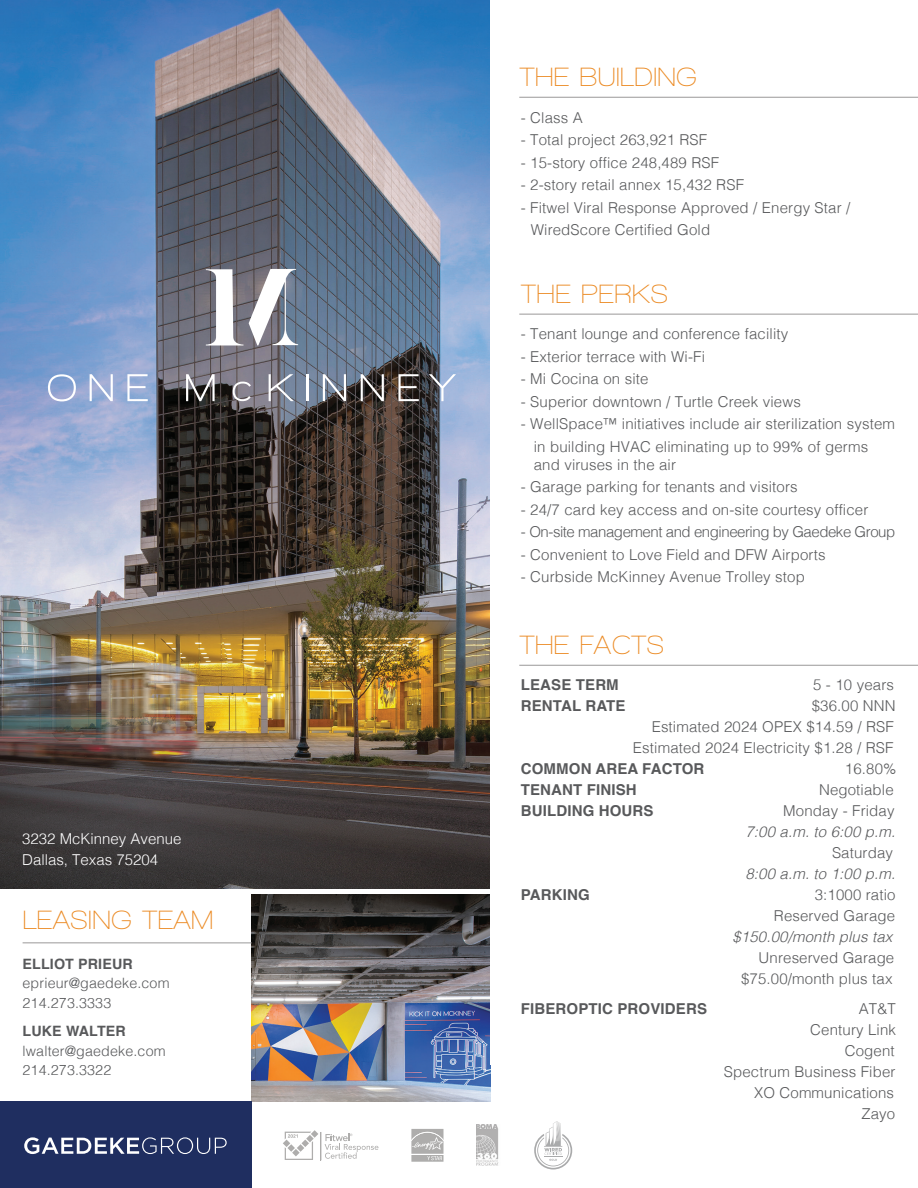
<style>
.page{position:relative;width:918px;height:1188px;background:#fff}
.page>*{position:absolute;margin:0;border:0;box-sizing:border-box;transform-origin:0 0}
.t1{font:600 27px "Walkway";letter-spacing:.02em;color:#eb8a23}
.t2{font:300 15px/21px "Helvetica";letter-spacing:.01em;color:#58595b;text-align:right}
.t3{font:700 15px "Helvetica";letter-spacing:.01em;color:#58595b}
.t4{font:italic 300 15px "Helvetica";letter-spacing:.01em;color:#58595b}
.t5{font:300 15px "Helvetica";letter-spacing:-.03em;color:#58595b}
.t6{font:300 15px/21.3px "Helvetica";color:#fff}
.t7{font:300 14.25px/19.5px "Helvetica";letter-spacing:.01em;color:#58595b}
.t8{font:700 14.25px "Helvetica";letter-spacing:.01em;color:#58595b}
</style>
<div class="page">
<img style="left:0;top:0;width:490px;height:888px">
<img style="left:252px;top:895px;width:239px;height:207px">
<div style="left:0;top:1102px;width:251px;height:86px;background:#1f2e60"></div>
<hr style="left:23px;top:942px;width:229px;height:1px;background:#a5a4a4">
<svg style="left:24px;top:1137px;width:203px;height:17px"></svg>
<svg style="left:48px;top:374px;width:28px;height:27px"></svg>
<svg style="left:90px;top:374px;width:23px;height:27px"></svg>
<svg style="left:127px;top:374px;width:21px;height:27px"></svg>
<svg style="left:186px;top:374px;width:29px;height:27px"></svg>
<svg style="left:233px;top:382px;width:18px;height:19px"></svg>
<svg style="left:269px;top:374px;width:25px;height:27px"></svg>
<hr style="left:306px;top:374px;width:2px;height:27px;background:#fff">
<svg style="left:323px;top:374px;width:23px;height:27px"></svg>
<svg style="left:361px;top:374px;width:23px;height:27px"></svg>
<svg style="left:399px;top:374px;width:20px;height:27px"></svg>
<svg style="left:429px;top:374px;width:27px;height:27px"></svg>
<svg style="left:206px;top:269px;width:37px;height:76px"></svg>
<svg style="left:249px;top:269px;width:49px;height:76px"></svg>
<div style="left:490px;top:0;width:417px;height:1065px;background:#fff"></div>
<div style="left:411px;top:1128px;width:33px;height:27px;background:#f6f6f6"></div>
<svg style="left:411px;top:1129px;width:33px;height:33px"></svg>
<img style="left:476px;top:1125px;width:23px;height:41px">
<hr style="left:519px;top:97px;width:399px;height:1px;background:#a5a4a4">
<hr style="left:519px;top:314px;width:399px;height:1px;background:#a5a4a4">
<hr style="left:519px;top:665px;width:399px;height:1px;background:#a5a4a4">
<svg style="left:534px;top:1121px;width:38px;height:49px"></svg>
<svg style="left:283px;top:1130px;width:95px;height:30px"></svg>
<p class="t6" style="left:22px;top:827px;width:161px">3232 McKinney Avenue<br>Dallas, Texas 75204</p>
<h1 class="t1" style="left:23px;top:905px;width:192px">LEASING TEAM</h1>
<p class="t8" style="left:23px;top:955px;width:112px">ELLIOT PRIEUR</p>
<p class="t7" style="left:23px;top:973px;width:149px">eprieur@gaedeke.com<br>214.273.3333</p>
<p class="t8" style="left:23px;top:1023px;width:105px">LUKE WALTER</p>
<p class="t7" style="left:23px;top:1040px;width:145px">lwalter@gaedeke.com<br>214.273.3322</p>
<h1 class="t1" style="left:520px;top:63px;width:179px">THE BUILDING</h1>
<p class="t2" style="left:521px;top:106px;width:64px">- Class A</p>
<p class="t2" style="left:521px;top:129px;width:188px">- Total project 263,921 RSF</p>
<p class="t2" style="left:521px;top:151px;width:200px">- 15-story office 248,489 RSF</p>
<p class="t2" style="left:521px;top:174px;width:225px">- 2-story retail annex 15,432 RSF</p>
<p class="t2" style="left:531px;top:195px;width:321px;line-height:22.5px;text-align:left;text-indent:-10px">- Fitwel Viral Response Approved / Energy Star /<br>WiredScore Certified Gold</p>
<h1 class="t1" style="left:521px;top:280px;width:148px">THE PERKS</h1>
<p class="t2" style="left:521px;top:322px;width:269px">- Tenant lounge and conference facility</p>
<p class="t2" style="left:521px;top:345px;width:186px">- Exterior terrace with Wi-Fi</p>
<p class="t2" style="left:521px;top:367px;width:129px">- Mi Cocina on site</p>
<p class="t2" style="left:521px;top:390px;width:282px">- Superior downtown / Turtle Creek views</p>
<p class="t2" style="left:534px;top:412px;width:363px;line-height:22.5px;text-align:left;text-indent:-13px">- WellSpace™ initiatives include air sterilization system in building HVAC eliminating up to 99% of germs</p>
<p class="t2" style="left:534px;top:453px;width:144px">and viruses in the air</p>
<p class="t2" style="left:521px;top:475px;width:278px">- Garage parking for tenants and visitors</p>
<p class="t2" style="left:521px;top:498px;width:349px">- 24/7 card key access and on-site courtesy officer</p>
<p class="t5" style="left:521px;top:519px;width:376px">- On-site management and engineering by Gaedeke Group</p>
<p class="t2" style="left:521px;top:543px;width:306px">- Convenient to Love Field and DFW Airports</p>
<p class="t2" style="left:521px;top:565px;width:286px">- Curbside McKinney Avenue Trolley stop</p>
<h1 class="t1" style="left:520px;top:631px;width:146px">THE FACTS</h1>
<p class="t3" style="left:521px;top:675px;width:100px">LEASE TERM</p>
<p class="t2" style="left:813px;top:673px;width:82px">5 - 10 years</p>
<p class="t3" style="left:521px;top:696px;width:106px">RENTAL RATE</p>
<p class="t2" style="left:633px;top:694px;width:264px">$36.00 NNN<br>Estimated 2024 OPEX $14.59 / RSF<br>Estimated 2024 Electricity $1.28 / RSF</p>
<p class="t3" style="left:521px;top:759px;width:185px">COMMON AREA FACTOR</p>
<p class="t2" style="left:845px;top:757px;width:53px">16.80%</p>
<p class="t3" style="left:521px;top:780px;width:117px">TENANT FINISH</p>
<p class="t2" style="left:819px;top:778px;width:76px">Negotiable</p>
<p class="t3" style="left:521px;top:801px;width:134px">BUILDING HOURS</p>
<p class="t2" style="left:783px;top:799px;width:113px">Monday - Friday</p>
<p class="t4" style="left:745px;top:819px;width:151px">7:00 a.m. to 6:00 p.m.</p>
<p class="t2" style="left:832px;top:841px;width:63px">Saturday</p>
<p class="t4" style="left:745px;top:861px;width:151px">8:00 a.m. to 1:00 p.m.</p>
<p class="t3" style="left:521px;top:885px;width:70px">PARKING</p>
<p class="t2" style="left:774px;top:883px;width:123px">3:1000 ratio<br>Reserved Garage</p>
<p class="t4" style="left:732px;top:924px;width:161px">$150.00/month plus tax</p>
<p class="t2" style="left:741px;top:946px;width:155px">Unreserved Garage $75.00/month plus tax</p>
<p class="t3" style="left:521px;top:999px;width:188px">FIBEROPTIC PROVIDERS</p>
<p class="t2" style="left:724px;top:997px;width:174px">AT&amp;T<br>Century Link<br>Cogent<br>Spectrum Business Fiber<br>XO Communications<br>Zayo</p>
</div>
